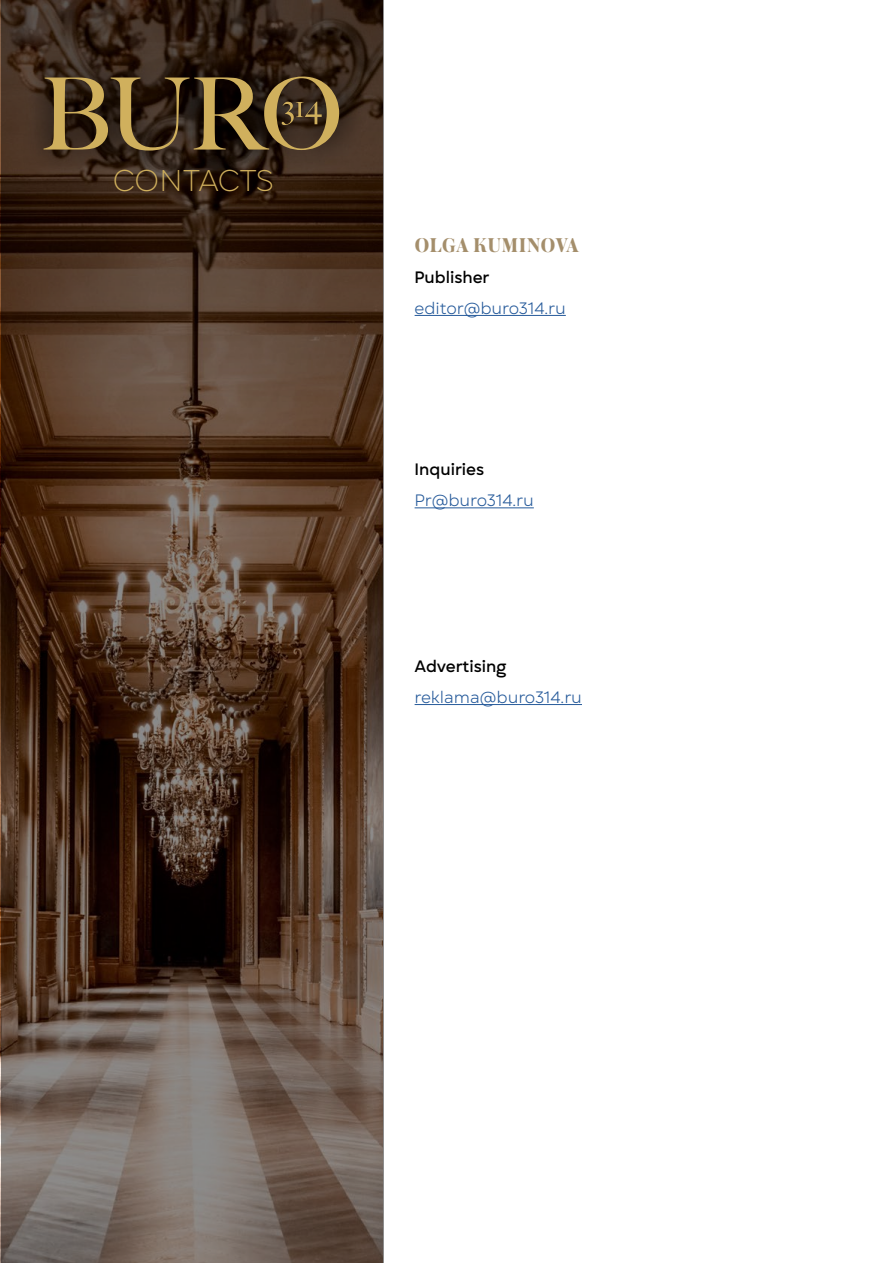
<style>
.page{position:relative;width:893px;height:1263px;background:#fff}
.page>*{position:absolute;margin:0;border:0;box-sizing:border-box;transform-origin:0 0}
.t1{font:300 30px "Gogh";letter-spacing:-.02em;color:#d0b05d}
.t2{font:700 21px "Austin Cyr";letter-spacing:.01em;color:#a48e6b}
.t3{font:16.5px "Gogh";color:#275b9b}
.t4{font:500 16.5px "Gogh";color:#000}
</style>
<div class="page">
<svg style="left:1px;top:563px;width:382px;height:700px;background:#584539"></svg>
<svg style="left:0;top:0;width:383px;height:563px;background:#4b3323"></svg>
<hr style="left:415px;top:315px;width:151px;height:1px;background:#275b9b">
<hr style="left:415px;top:507px;width:119px;height:1px;background:#275b9b">
<hr style="left:415px;top:704px;width:167px;height:1px;background:#275b9b">
<svg style="left:21px;top:50px;width:344px;height:127px;background:#36251a"></svg>
<svg style="left:44px;top:77px;width:295px;height:74px;background:#5b4829"></svg>
<h1 class="t1" style="left:113px;top:162px;width:162px">CONTACTS</h1>
<p class="t2" style="left:415px;top:230px;width:166px">OLGA KUMINOVA</p>
<p class="t4" style="left:415px;top:267px;width:76px">Publisher</p>
<p class="t3" style="left:415px;top:298px;width:153px">editor@buro314.ru</p>
<p class="t4" style="left:415px;top:459px;width:71px">Inquiries</p>
<p class="t3" style="left:415px;top:490px;width:121px">Pr@buro314.ru</p>
<p class="t4" style="left:415px;top:656px;width:94px">Advertising</p>
<p class="t3" style="left:415px;top:687px;width:169px">reklama@buro314.ru</p>
</div>
